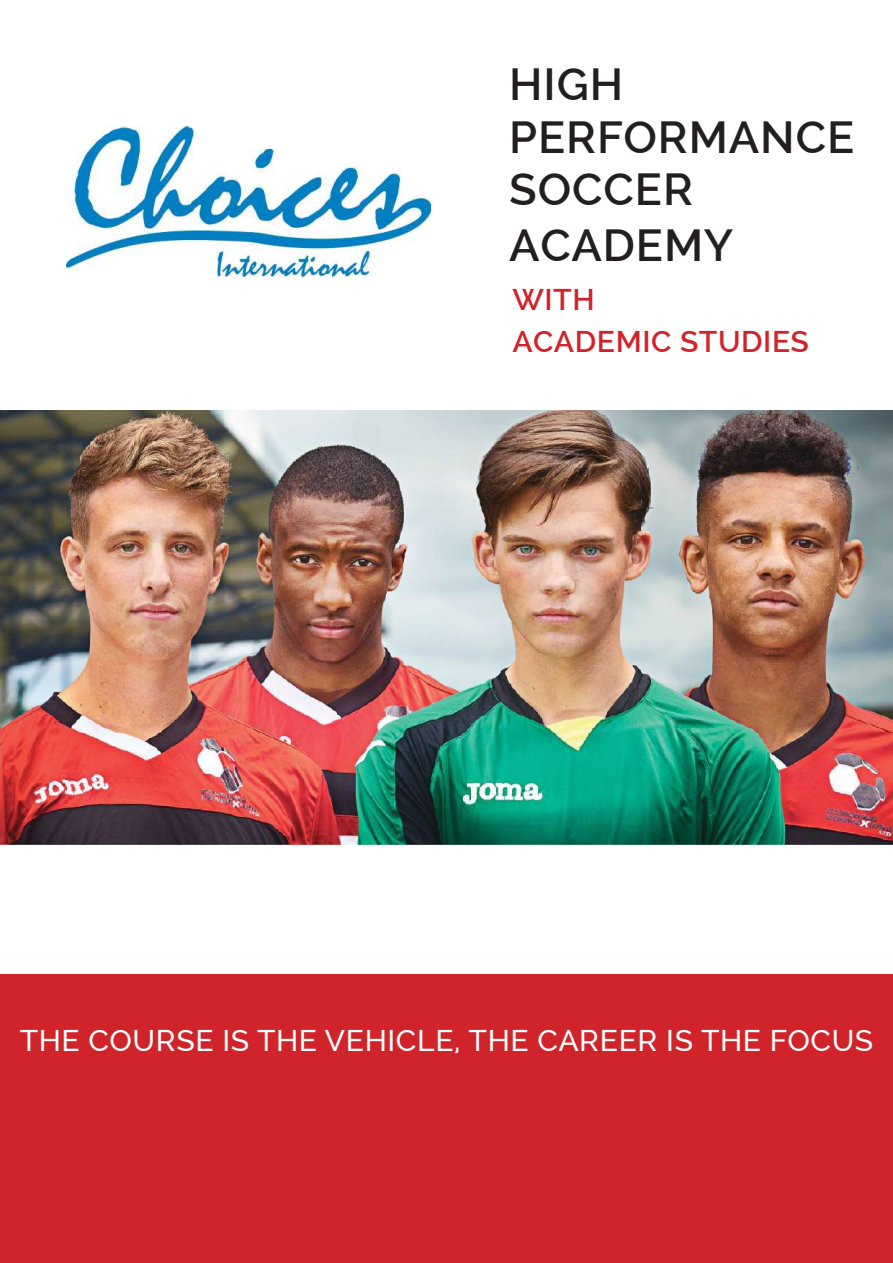
<style>
.page{position:relative;width:893px;height:1263px;background:#fff}
.page>*{position:absolute;margin:0;border:0;box-sizing:border-box;transform-origin:0 0}
.t1{font:600 45px/53.6px "Raleway";letter-spacing:.02em;color:#231f20}
.t2{font:500 30px "Raleway";letter-spacing:.02em;color:#fff}
.t3{font:600 30px/42px "Raleway";letter-spacing:.02em;color:#d1232a}
</style>
<div class="page">
<img style="left:0;top:410px;width:893px;height:434px">
<div style="left:0;top:975px;width:893px;height:288px;background:#d1232a"></div>
<img style="left:66px;top:127px;width:364px;height:151px">
<h1 class="t1" style="left:509px;top:58px;width:347px">HIGH<br>PERFORMANCE<br>SOCCER<br>ACADEMY</h1>
<p class="t3" style="left:512px;top:279px;width:298px">WITH<br>ACADEMIC STUDIES</p>
<p class="t2" style="left:20px;top:1023px;width:855px">THE COURSE IS THE VEHICLE, THE CAREER IS THE FOCUS</p>
</div>
